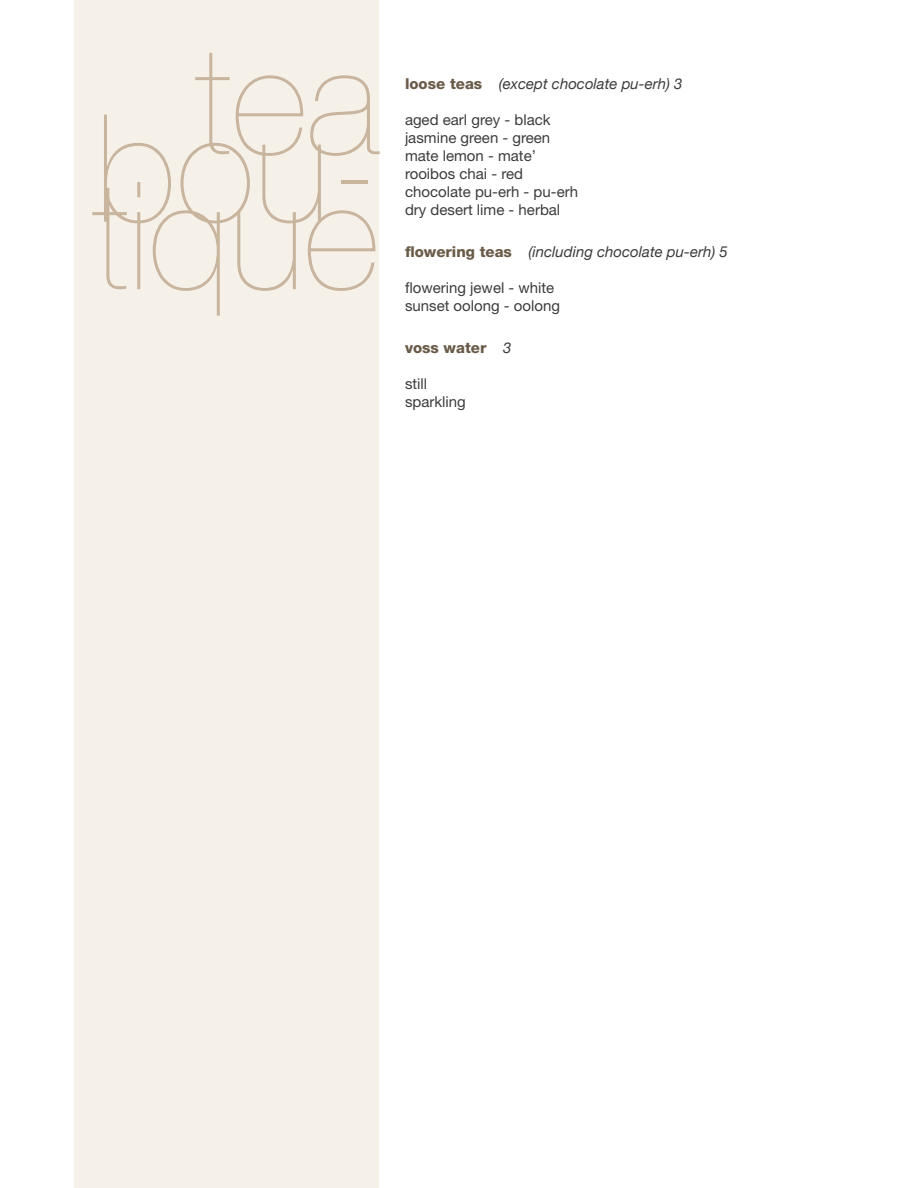
<style>
.page{position:relative;width:918px;height:1188px;background:#fff}
.page>*{position:absolute;margin:0;border:0;box-sizing:border-box;transform-origin:0 0}
.t1{font:200 150px "Helvetica Neue";color:#c9b49d}
.t2{font:15px/18px "Helvetica Neue";color:#3c3c3b}
.t3{font:italic 15px "Helvetica Neue";color:#3c3c3b}
.t4{font:800 15px "Helvetica Neue";color:#6a5b49}
.s1{font-weight:800;font-style:normal;color:#6a5b49}
.s2{font-weight:400;font-style:italic;color:#3c3c3b}
</style>
<div class="page">
<div style="left:75px;top:0;width:304px;height:1188px;background:#f5f1e9"></div>
<h1 class="t1" style="left:196px;top:15px;width:185px">tea</h1>
<h1 class="t1" style="left:96px;top:82px;width:285px">bou-</h1>
<h1 class="t1" style="left:93px;top:150px;width:288px">tique</h1>
<p class="t3" style="left:405px;top:74px;width:279px"><span class="s1">loose teas</span> (except chocolate pu-erh) 3</p>
<p class="t2" style="left:405px;top:110px;width:175px">aged earl grey - black jasmine green - green mate lemon - mate’ rooibos chai - red chocolate pu-erh - pu-erh dry desert lime - herbal</p>
<p class="t3" style="left:405px;top:242px;width:324px"><span class="s1">flowering teas</span> (including chocolate pu-erh) 5</p>
<p class="t2" style="left:405px;top:278px;width:157px">flowering jewel - white sunset oolong - oolong</p>
<p class="t4" style="left:405px;top:338px;width:108px">voss water <span class="s2">3</span></p>
<p class="t2" style="left:405px;top:374px;width:62px">still sparkling</p>
</div>
